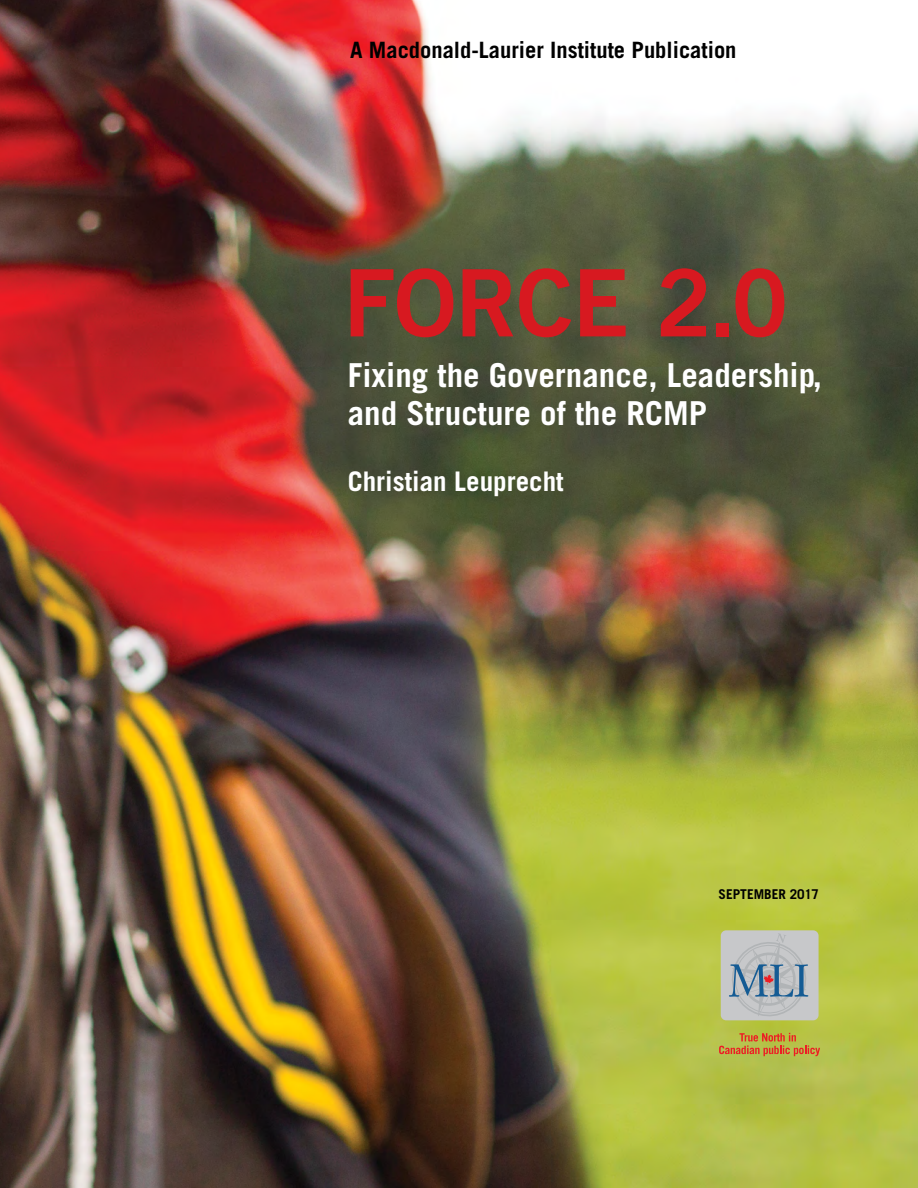
<style>
.page{position:relative;width:918px;height:1188px;background:#fff}
.page>*{position:absolute;margin:0;border:0;box-sizing:border-box;transform-origin:0 0}
.t1{font:93px "Trade Gothic Bold Two";letter-spacing:-.01em;color:#d71920}
.t2{font:700 33px/37.5px "Trade Gothic";color:#fff}
.t3{font:700 27px "Trade Gothic";color:#fff}
.t4{font:700 22.5px "Trade Gothic";color:#000}
.t5{font:700 13.5px "Trade Gothic";color:#000}
</style>
<div class="page">
<img style="left:0;top:0;width:918px;height:1188px">
<div style="left:721px;top:930px;width:98px;height:90px;background:#c7c8ca;border-radius:5px"></div>
<svg style="left:729px;top:933px;width:80px;height:83px"></svg>
<svg style="left:719px;top:1033px;width:101px;height:23px;background:#c29941"></svg>
<p class="t4" style="left:350px;top:36px;width:388px">A Macdonald-Laurier Institute Publication</p>
<h1 class="t1" style="left:343px;top:246px;width:446px">FORCE 2.0</h1>
<p class="t2" style="left:348px;top:356px;width:476px">Fixing the Governance, Leadership, and Structure of the RCMP</p>
<p class="t3" style="left:348px;top:465px;width:217px">Christian Leuprecht</p>
<p class="t5" style="left:719px;top:886px;width:102px">SEPTEMBER 2017</p>
</div>
